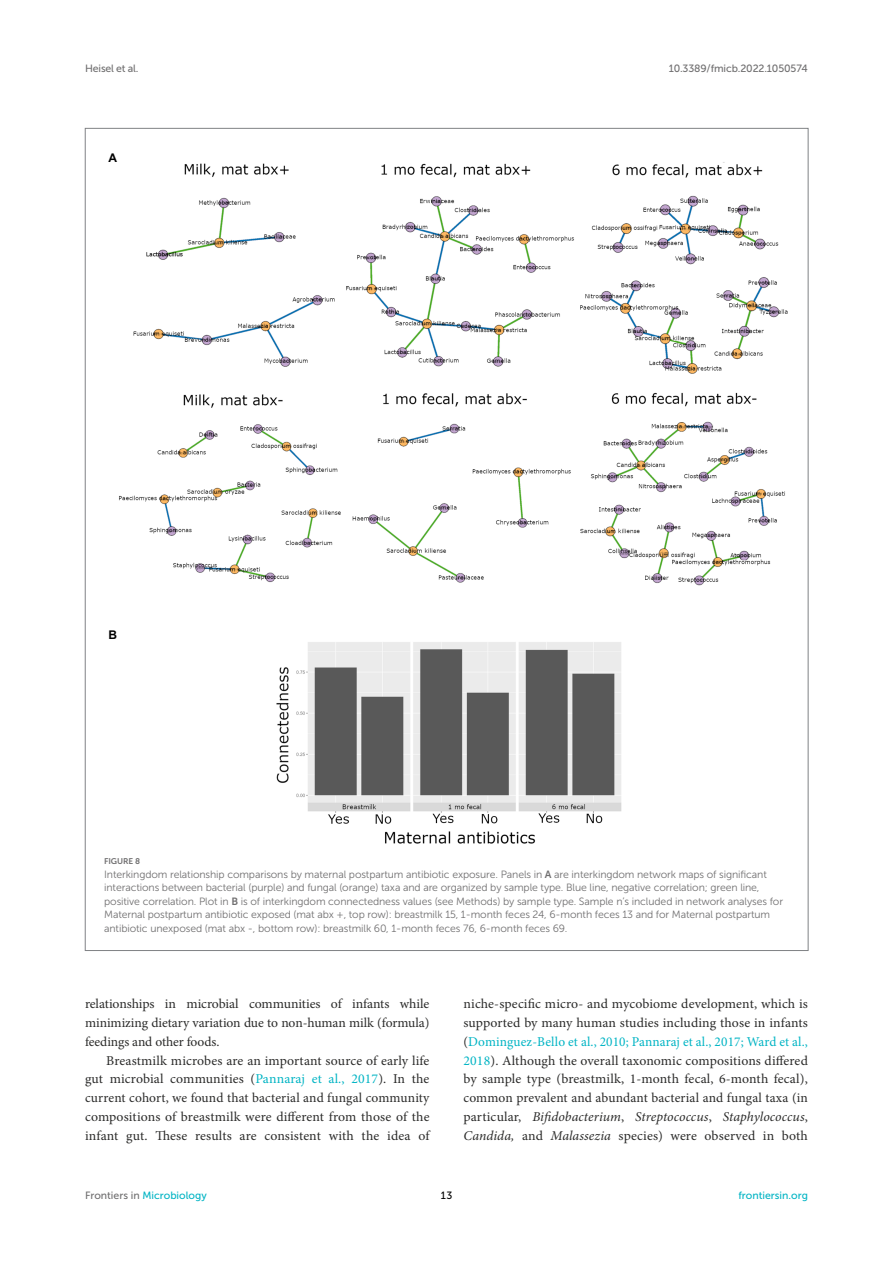
<style>
.page{position:relative;width:893px;height:1263px;background:#fff}
.page>*{position:absolute;margin:0;border:0;box-sizing:border-box;transform-origin:0 0}
.TEXT{font:13.5px/18.8px "Minion Pro";letter-spacing:.005em;color:#2b2b2a;text-align:justify}
.t1{font:700 12px "Arial";color:#000}
.FIG_LEG{font:10.5px/13.5px "Museo Sans 300";letter-spacing:-.01em;color:#706f70}
.t2{font:10.5px "Museo Sans 500";color:#00b4c4}
.t3{font:10.5px "Museo Sans 500";letter-spacing:-.015em;color:#706f70}
.t4{font:10.5px "Museo Sans 500";color:#000}
.FIG_HD{font:8.25px "Museo Sans 700";letter-spacing:-.01em;color:#706f70}
.s1{font-family:"Museo Sans 700"}
.s2{color:#00b4c4}
.s3{font-style:italic}
.s4{color:#706f70}
</style>
<div class="page">
<img style="left:119px;top:162px;width:669px;height:682px">
<p class="t3" style="left:85px;top:63px;width:55px">Heisel et al.</p>
<p class="t3" style="left:669px;top:63px;width:141px">10.3389/fmicb.2022.1050574</p>
<p class="t1" style="left:109px;top:149px;width:10px">A</p>
<p class="t1" style="left:109px;top:626px;width:10px">B</p>
<p class="FIG_HD" style="left:104px;top:857px;width:37px">FIGURE 8</p>
<p class="FIG_LEG" style="left:104px;top:867px;width:680px">Interkingdom relationship comparisons by maternal postpartum antibiotic exposure. Panels in <span class="s1">A</span> are interkingdom network maps of significant interactions between bacterial (purple) and fungal (orange) taxa and are organized by sample type. Blue line, negative correlation; green line, positive correlation. Plot in <span class="s1">B</span> is of interkingdom connectedness values (see Methods) by sample type. Sample n’s included in network analyses for Maternal postpartum antibiotic exposed (mat abx +, top row): breastmilk 15, 1-month feces 24, 6-month feces 13 and for Maternal postpartum antibiotic unexposed (mat abx -, bottom row): breastmilk 60, 1-month feces 76, 6-month feces 69.</p>
<p class="TEXT" style="left:85px;top:995px;width:346px">relationships in microbial communities of infants while minimizing dietary variation due to non-human milk (formula) feedings and other foods.</p>
<p class="TEXT" style="left:85px;top:1051px;width:346px;text-indent:21px">Breastmilk microbes are an important source of early life gut microbial communities (<span class="s2">Pannaraj et al., 2017</span>). In the current cohort, we found that bacterial and fungal community compositions of breastmilk were different from those of the infant gut. These results are consistent with the idea of</p>
<p class="TEXT" style="left:463px;top:995px;width:346px">niche-specific micro- and mycobiome development, which is supported by many human studies including those in infants (<span class="s2">Dominguez-Bello et al., 2010; Pannaraj et al., 2017; Ward et al., 2018</span>). Although the overall taxonomic compositions differed by sample type (breastmilk, 1-month fecal, 6-month fecal), common prevalent and abundant bacterial and fungal taxa (in particular, <span class="s3">Bifidobacterium</span>, <span class="s3">Streptococcus</span>, <span class="s3">Staphylococcus</span>, <span class="s3">Candida,</span> and <span class="s3">Malassezia</span> species) were observed in both</p>
<p class="t2" style="left:85px;top:1190px;width:123px"><span class="s4">Frontiers in</span> Microbiology</p>
<p class="t4" style="left:441px;top:1190px;width:13px">13</p>
<p class="t2" style="left:738px;top:1190px;width:71px">frontiersin.org</p>
</div>
